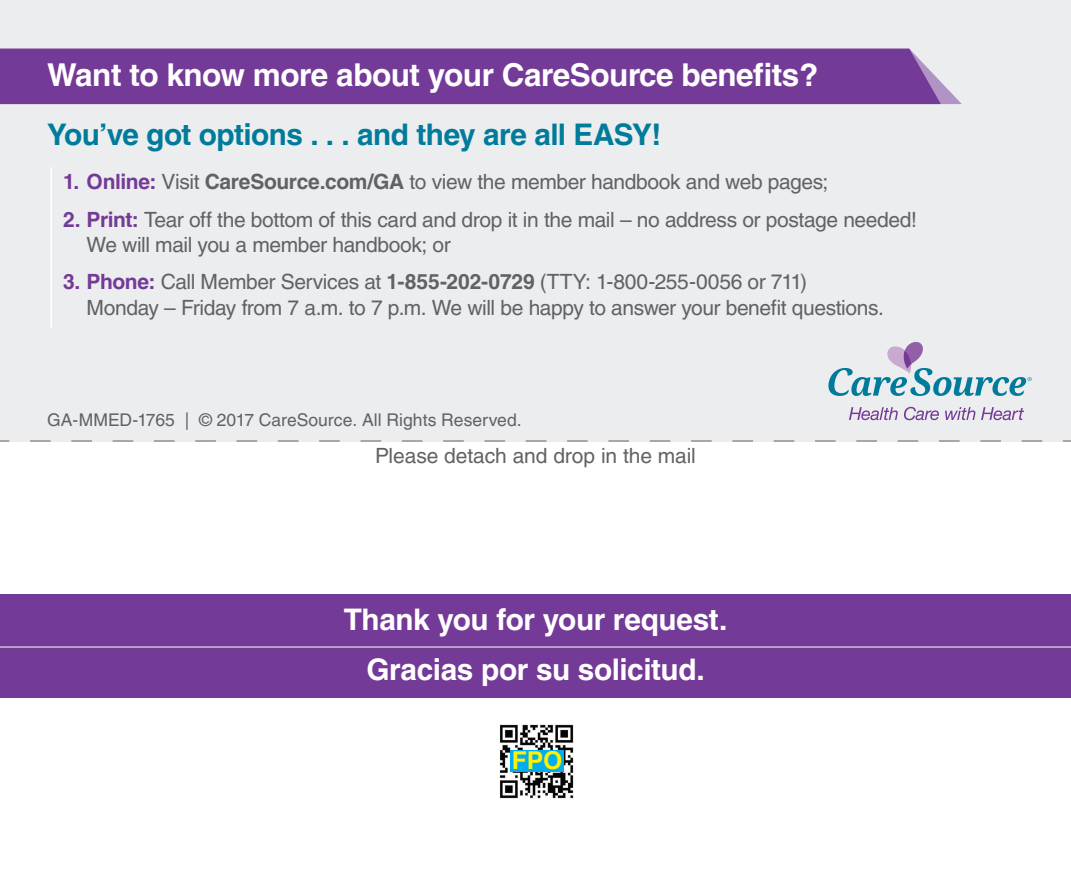
<style>
.page{position:relative;width:1071px;height:882px;background:#fff}
.page>*{position:absolute;margin:0;border:0;box-sizing:border-box;transform-origin:0 0}
.Subhead_ulc_cond{font:700 31.5px "Helvetica LT Pro";letter-spacing:-.015em;color:#fff}
.Headlines{font:700 29.75px "Helvetica LT Pro";letter-spacing:-.015em;color:#fff}
.body_-_11pt{font:700 29.75px "Helvetica LT Pro";letter-spacing:-.02em;color:#007b9b}
.t1{font:700 24.5px "Helvetica";color:#fff101}
.body_-_11pt-2{font:21px/25.2px "Helvetica LT Pro";letter-spacing:-.02em;color:#616265}
.Body_Light{font:21px "Helvetica LT Pro";letter-spacing:-.005em;color:#616265}
.Body_Light-2{font:17.5px "Helvetica LT Pro";color:#616265}
.s1{font-weight:700;color:#743a97}
.s2{font-weight:700}
</style>
<div class="page">
<div style="left:0;top:0;width:1071px;height:442px;background:#ecedee"></div>
<svg style="left:941px;top:82px;width:21px;height:22px"></svg>
<div style="left:0;top:49px;width:941px;height:55px;background:#743a97"></div>
<svg style="left:0;top:441px;width:1071px;height:1px"></svg>
<img style="left:499px;top:724px;width:75px;height:75px">
<div style="left:511px;top:751px;width:53px;height:21px;background:#00aeef"></div>
<svg style="left:828px;top:342px;width:204px;height:54px"></svg>
<svg style="left:849px;top:407px;width:49px;height:13px"></svg>
<svg style="left:904px;top:407px;width:35px;height:13px"></svg>
<svg style="left:945px;top:407px;width:30px;height:13px"></svg>
<svg style="left:981px;top:407px;width:43px;height:13px"></svg>
<div style="left:0;top:595px;width:1071px;height:103px;background:#743a97"></div>
<hr style="left:0;top:647px;width:1071px;height:1px;background:#fff">
<hr style="left:50px;top:167px;width:2px;height:161px;background:#fff">
<p class="Subhead_ulc_cond" style="left:47px;top:56px;width:773px">Want to know more about your CareSource benefits?</p>
<p class="body_-_11pt" style="left:47px;top:116px;width:616px">You’ve got options . . . and they are all EASY!</p>
<p class="body_-_11pt-2" style="left:63px;top:169px;width:767px"><span class="s1">1. Online:</span> Visit <span class="s2">CareSource.com/GA</span> to view the member handbook and web pages;</p>
<p class="body_-_11pt-2" style="left:87px;top:207px;width:832px;text-indent:-24px"><span class="s1">2. Print:</span> Tear off the bottom of this card and drop it in the mail – no address or postage needed!<br>We will mail you a member handbook; or</p>
<p class="body_-_11pt-2" style="left:87px;top:269px;width:799px;text-indent:-24px"><span class="s1">3. Phone:</span> Call Member Services at <span class="s2">1-855-202-0729</span> (TTY: 1-800-255-0056 or 711)<br>Monday – Friday from 7 a.m. to 7 p.m. We will be happy to answer your benefit questions.</p>
<p class="Body_Light-2" style="left:47px;top:410px;width:476px">GA-MMED-1765 | © 2017 CareSource. All Rights Reserved.</p>
<p class="Body_Light" style="left:375px;top:444px;width:322px">Please detach and drop in the mail</p>
<p class="Headlines" style="left:344px;top:601px;width:385px">Thank you for your request.</p>
<p class="Headlines" style="left:366px;top:652px;width:340px">Gracias por su solicitud.</p>
<p class="t1" style="left:512px;top:741px;width:52px">FPO</p>
</div>
